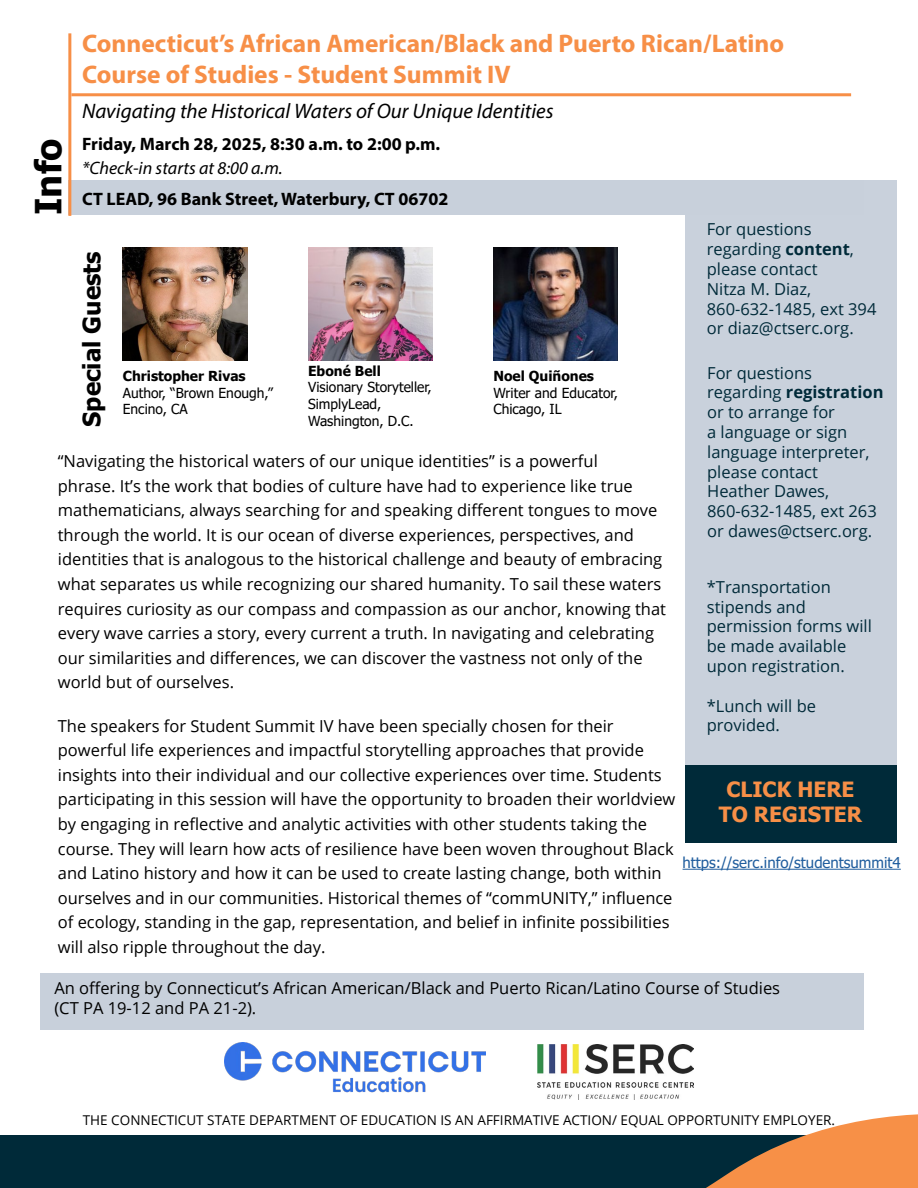
<style>
.page{position:relative;width:918px;height:1188px;background:#fff}
.page>*{position:absolute;margin:0;border:0;box-sizing:border-box;transform-origin:0 0}
.t1{font:700 36px "Tahoma";color:#000}
.t2{font:25.5px/30.6px "Myriad Variable Concept";color:#f78f47}
.t3{font:700 24px "Tahoma";color:#000}
.t4{font:italic 21px "Myriad Pro";color:#000}
.t5{font:700 21px/25.2px "Tahoma";color:#f78f47;text-align:center}
.t6{font:700 18px "Myriad Pro";color:#000}
.t7{font:italic 18px "Myriad Pro";color:#000}
.t8{font:16.5px/24.6px "Open Sans";color:#000}
.t9{font:16.5px/19.8px "Open Sans";color:#002a39}
.t10{font:15px "Tahoma";color:#215e9e}
.t11{font:13.8px/16.5px "Tahoma";color:#000}
.t12{font:700 13.8px "Tahoma";color:#000}
.t13{font:13.5px "Open Sans";color:#000}
.s1{font-weight:700}
</style>
<div class="page">
<div style="left:685px;top:180px;width:211px;height:625px;background:#c9d1dc"></div>
<div style="left:68px;top:180px;width:796px;height:35px;background:#c8d0db"></div>
<div style="left:40px;top:973px;width:824px;height:57px;background:#c8d0db"></div>
<hr style="left:68px;top:33px;width:3px;height:183px;background:#f78f47">
<hr style="left:71px;top:93px;width:780px;height:3px;background:#f78f47">
<img style="left:123px;top:248px;width:124px;height:112px">
<img style="left:308px;top:248px;width:124px;height:112px">
<img style="left:493px;top:248px;width:125px;height:112px">
<div style="left:685px;top:765px;width:211px;height:78px;background:#002a39"></div>
<hr style="left:683px;top:869px;width:218px;height:1px;background:#215e9e">
<img style="left:537px;top:1045px;width:157px;height:15px">
<img style="left:224px;top:1043px;width:261px;height:50px">
<div style="left:0;top:1135px;width:827px;height:53px;background:#002a39"></div>
<svg style="left:374px;top:1060px;width:544px;height:128px"></svg>
<h2 class="t2" style="left:82px;top:29px;width:703px">Connecticut’s African American/Black and Puerto Rican/Latino<br>Course of Studies - Student Summit IV</h2>
<p class="t4" style="left:82px;top:98px;width:473px">Navigating the Historical Waters of Our Unique Identities</p>
<h1 class="t1" style="left:23px;top:215px;width:78px;rotate:-90deg">Info</h1>
<p class="t6" style="left:82px;top:132px;width:360px">Friday, March 28, 2025, 8:30 a.m. to 2:00 p.m.</p>
<p class="t7" style="left:82px;top:157px;width:202px">*Check-in starts at 8:00 a.m.</p>
<p class="t6" style="left:82px;top:187px;width:368px">CT LEAD, 96 Bank Street, Waterbury, CT 06702</p>
<h3 class="t3" style="left:75px;top:427px;width:177px;rotate:-90deg">Special Guests</h3>
<p class="t12" style="left:123px;top:366px;width:124px">Christopher Rivas</p>
<p class="t11" style="left:123px;top:385px;width:152px">Author, “Brown Enough,”<br>Encino, CA</p>
<p class="t12" style="left:308px;top:361px;width:74px">Eboné Bell</p>
<p class="t11" style="left:308px;top:380px;width:125px">Visionary Storyteller,<br>SimplyLead,<br>Washington, D.C.</p>
<p class="t12" style="left:493px;top:366px;width:102px">Noel Quiñones</p>
<p class="t11" style="left:493px;top:385px;width:126px">Writer and Educator,<br>Chicago, IL</p>
<p class="t8" style="left:58px;top:448px;width:610px">“Navigating the historical waters of our unique identities” is a powerful<br>phrase. It’s the work that bodies of culture have had to experience like true mathematicians, always searching for and speaking different tongues to move through the world. It is our ocean of diverse experiences, perspectives, and identities that is analogous to the historical challenge and beauty of embracing what separates us while recognizing our shared humanity. To sail these waters requires curiosity as our compass and compassion as our anchor, knowing that every wave carries a story, every current a truth. In navigating and celebrating our similarities and differences, we can discover the vastness not only of the world but of ourselves.</p>
<p class="t8" style="left:58px;top:713px;width:619px">The speakers for Student Summit IV have been specially chosen for their powerful life experiences and impactful storytelling approaches that provide insights into their individual and our collective experiences over time. Students participating in this session will have the opportunity to broaden their worldview by engaging in reflective and analytic activities with other students taking the course. They will learn how acts of resilience have been woven throughout Black and Latino history and how it can be used to create lasting change, both within ourselves and in our communities. Historical themes of “commUNITY,” influence of ecology, standing in the gap, representation, and belief in infinite possibilities will also ripple throughout the day.</p>
<p class="t9" style="left:707px;top:219px;width:171px">For questions regarding <span class="s1">content</span>, please contact<br>Nitza M. Diaz,<br>860-632-1485, ext 394 or diaz@ctserc.org.</p>
<p class="t9" style="left:707px;top:362px;width:178px">For questions regarding <span class="s1">registration </span>or to arrange for<br>a language or sign language interpreter, please contact<br>Heather Dawes,<br>860-632-1485, ext 263 or dawes@ctserc.org.</p>
<p class="t9" style="left:707px;top:576px;width:167px">*Transportation stipends and permission forms will be made available upon registration.</p>
<p class="t9" style="left:707px;top:695px;width:111px">*Lunch will be provided.</p>
<p class="t5" style="left:719px;top:777px;width:145px">CLICK HERE<br>TO REGISTER</p>
<p class="t10" style="left:683px;top:852px;width:220px">https://serc.info/studentsummit4</p>
<p class="t8" style="left:54px;top:978px;width:727px;line-height:19.8px">An offering by Connecticut’s African American/Black and Puerto Rican/Latino Course of Studies (CT PA 19-12 and PA 21-2).</p>
<p class="t13" style="left:83px;top:1110px;width:754px">THE CONNECTICUT STATE DEPARTMENT OF EDUCATION IS AN AFFIRMATIVE ACTION/ EQUAL OPPORTUNITY EMPLOYER.</p>
</div>
